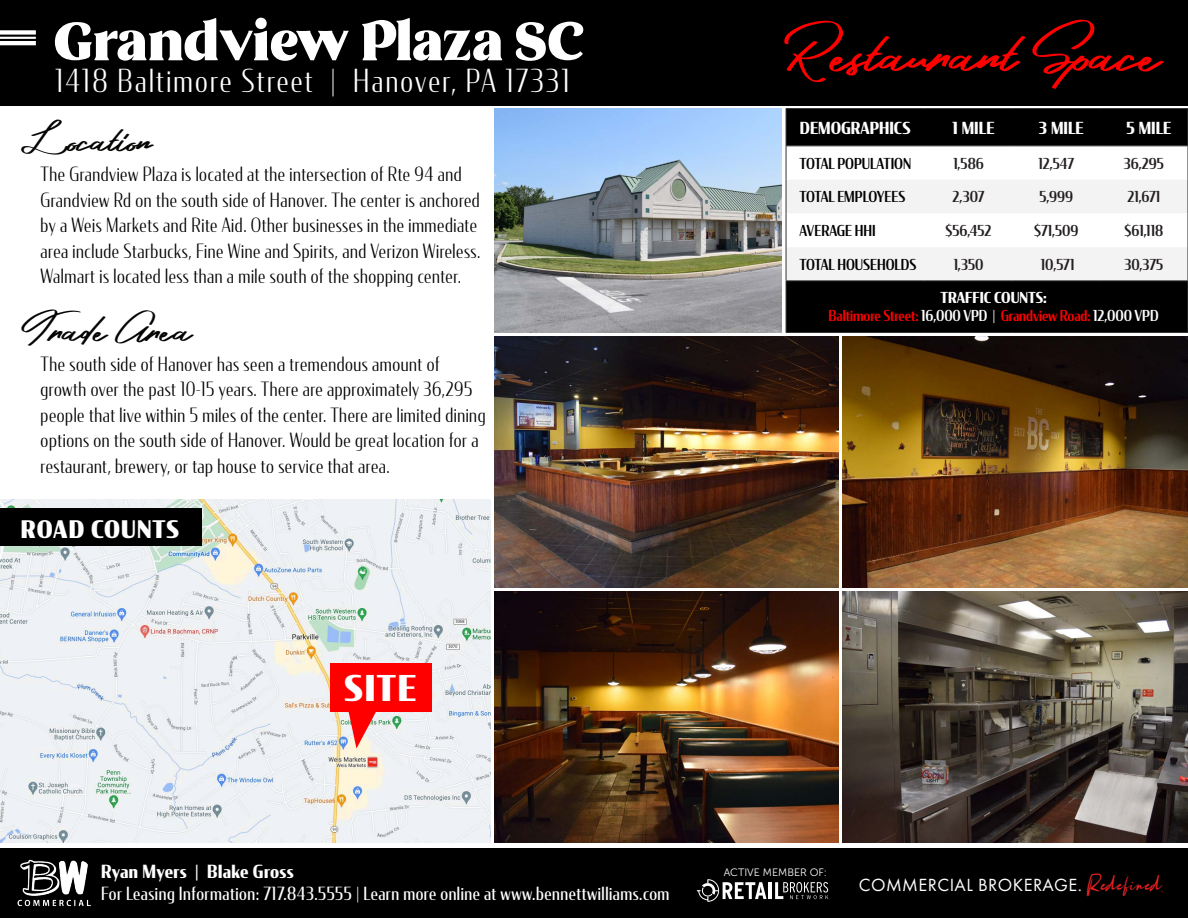
<style>
.page{position:relative;width:1188px;height:918px;background:#fff}
.page>*{position:absolute;margin:0;border:0;box-sizing:border-box;transform-origin:0 0}
.t1{font:60px "Hakim Yandi Designs";color:#f00}
.t2{font:54.45px "Brume";letter-spacing:-.005em;color:#fff}
.t3{font:37.5px "Hakim Yandi Designs";color:#040503}
.t4{font:900 35.25px "Condor Cond";color:#fff}
.t5{font:300 31.5px "Condor Cond";letter-spacing:.075em;color:#fff}
.t6{font:900 24px "Condor Cond";letter-spacing:.04em;color:#fff}
.t7{font:300 19.5px/25.5px "Condor Cond";letter-spacing:.03em;color:#000}
.t8{font:18.3px "Futura PT";letter-spacing:.025em;color:#fff}
.t9{font:18px "Condor Cond";letter-spacing:.03em;color:#fff}
.t10{font:700 18px "Condor Cond";letter-spacing:.025em;color:#fff}
.t11{font:700 16.5px "Condor Cond";color:#fff}
.t12{font:500 15px "Condor Cond";color:#231f20}
.t13{font:500 15px "Condor Cond";color:#000}
.t14{font:500 15px "Condor Cond";letter-spacing:-.005em;color:#f00}
.t15{font:700 15px "Condor Cond";color:#fff}
.t16{font:700 14.25px "Condor Cond";letter-spacing:.025em;color:#fff}
.t17{font:10.65px "Museo Sans 300";color:#fff}
.s1{color:#fff}
.s2{font-family:"Rotterdam";font-style:italic;font-size:27.6px;color:#ee2123}
</style>
<div class="page">
<div style="left:0;top:0;width:1188px;height:106px;background:#000"></div>
<div style="left:0;top:30px;width:36px;height:5px;background:#fff"></div>
<hr style="left:0;top:37px;width:36px;height:2px;background:#fff">
<hr style="left:0;top:41px;width:36px;height:4px;background:#fff">
<div style="left:2px;top:848px;width:1186px;height:70px;background:#000"></div>
<hr style="left:769px;top:882px;width:3px;height:17px;background:#fff">
<svg style="left:775px;top:882px;width:53px;height:17px"></svg>
<svg style="left:697px;top:879px;width:70px;height:23px"></svg>
<img style="left:17px;top:859px;width:74px;height:47px">
<div style="left:787px;top:109px;width:400px;height:223px;background:#000"></div>
<svg style="left:786px;top:146px;width:402px;height:135px"></svg>
<hr style="left:786px;top:146px;width:1px;height:34px;background:#333">
<hr style="left:1187px;top:146px;width:1px;height:34px;background:#333">
<hr style="left:786px;top:180px;width:1px;height:33px;background:#333">
<hr style="left:1187px;top:180px;width:1px;height:33px;background:#333">
<hr style="left:786px;top:213px;width:1px;height:34px;background:#333">
<hr style="left:1187px;top:213px;width:1px;height:34px;background:#333">
<hr style="left:786px;top:247px;width:1px;height:33px;background:#333">
<hr style="left:1187px;top:247px;width:1px;height:33px;background:#333">
<hr style="left:786px;top:281px;width:139px;height:1px;background:#333">
<hr style="left:786px;top:281px;width:1px;height:51px;background:#333">
<hr style="left:925px;top:281px;width:87px;height:1px;background:#333">
<hr style="left:1012px;top:281px;width:88px;height:1px;background:#333">
<hr style="left:1100px;top:281px;width:88px;height:1px;background:#333">
<hr style="left:1187px;top:281px;width:1px;height:51px;background:#333">
<hr style="left:786px;top:332px;width:139px;height:1px;background:#333">
<hr style="left:925px;top:332px;width:87px;height:1px;background:#333">
<hr style="left:1012px;top:332px;width:88px;height:1px;background:#333">
<hr style="left:1100px;top:332px;width:88px;height:1px;background:#333">
<hr style="left:786px;top:108px;width:139px;height:1px;background:#333">
<hr style="left:786px;top:109px;width:1px;height:37px;background:#333">
<hr style="left:925px;top:108px;width:87px;height:1px;background:#333">
<hr style="left:1012px;top:108px;width:88px;height:1px;background:#333">
<hr style="left:1100px;top:108px;width:88px;height:1px;background:#333">
<hr style="left:1187px;top:109px;width:1px;height:37px;background:#333">
<hr style="left:786px;top:145px;width:139px;height:1px;background:#323332">
<hr style="left:925px;top:145px;width:87px;height:1px;background:#323332">
<hr style="left:1012px;top:145px;width:88px;height:1px;background:#323332">
<hr style="left:1100px;top:145px;width:88px;height:1px;background:#323332">
<img style="left:0;top:500px;width:490px;height:342px">
<img style="left:495px;top:108px;width:286px;height:225px">
<img style="left:495px;top:337px;width:344px;height:250px">
<img style="left:495px;top:592px;width:344px;height:250px">
<img style="left:843px;top:337px;width:345px;height:250px">
<img style="left:843px;top:592px;width:345px;height:250px">
<div style="left:0;top:508px;width:202px;height:38px;background:#000"></div>
<svg style="left:346px;top:712px;width:33px;height:37px"></svg>
<div style="left:330px;top:664px;width:101px;height:48px;background:#f00"></div>
<h2 class="t2" style="left:54px;top:9px;width:532px">Grandview Plaza SC</h2>
<h3 class="t5" style="left:56px;top:61px;width:515px">1418 Baltimore Street | Hanover, PA 17331</h3>
<p class="t3" style="left:21px;top:117px;width:133px">Location</p>
<p class="t7" style="left:41px;top:161px;width:441px">The Grandview Plaza is located at the intersection of Rte 94 and Grandview Rd on the south side of Hanover. The center is anchored by a Weis Markets and Rite Aid. Other businesses in the immediate area include Starbucks, Fine Wine and Spirits, and Verizon Wireless.<br>Walmart is located less than a mile south of the shopping center.</p>
<p class="t3" style="left:21px;top:306px;width:173px">Trade Area</p>
<p class="t7" style="left:41px;top:350px;width:446px">The south side of Hanover has seen a tremendous amount of growth over the past 10-15 years. There are approximately 36,295 people that live within 5 miles of the center. There are limited dining options on the south side of Hanover. Would be great location for a restaurant, brewery, or tap house to service that area.</p>
<p class="t6" style="left:21px;top:513px;width:159px">ROAD COUNTS</p>
<p class="t4" style="left:345px;top:666px;width:73px">SITE</p>
<h1 class="t1" style="left:783px;top:15px;width:379px">Restaurant Space</h1>
<p class="t11" style="left:800px;top:117px;width:112px">DEMOGRAPHICS</p>
<p class="t11" style="left:953px;top:117px;width:43px">1 MILE</p>
<p class="t11" style="left:1039px;top:117px;width:46px">3 MILE</p>
<p class="t11" style="left:1127px;top:117px;width:46px">5 MILE</p>
<p class="t13" style="left:800px;top:154px;width:113px">TOTAL POPULATION</p>
<p class="t12" style="left:953px;top:154px;width:32px">1,586</p>
<p class="t12" style="left:1038px;top:154px;width:37px">12,547</p>
<p class="t12" style="left:1124px;top:154px;width:42px">36,295</p>
<p class="t13" style="left:800px;top:187px;width:107px">TOTAL EMPLOYEES</p>
<p class="t12" style="left:953px;top:187px;width:33px">2,307</p>
<p class="t12" style="left:1040px;top:187px;width:35px">5,999</p>
<p class="t12" style="left:1127px;top:187px;width:34px">21,671</p>
<p class="t13" style="left:800px;top:221px;width:78px">AVERAGE HHI</p>
<p class="t12" style="left:946px;top:221px;width:48px">$56,452</p>
<p class="t12" style="left:1034px;top:221px;width:46px">$71,509</p>
<p class="t12" style="left:1125px;top:221px;width:40px">$61,118</p>
<p class="t13" style="left:800px;top:255px;width:118px">TOTAL HOUSEHOLDS</p>
<p class="t12" style="left:954px;top:255px;width:31px">1,350</p>
<p class="t12" style="left:1041px;top:255px;width:35px">10,571</p>
<p class="t12" style="left:1124px;top:255px;width:40px">30,375</p>
<p class="t15" style="left:940px;top:288px;width:108px">TRAFFIC COUNTS:</p>
<p class="t14" style="left:829px;top:307px;width:332px">Baltimore Street: <span class="s1">16,000 VPD |</span> Grandview Road: <span class="s1">12,000 VPD</span></p>
<p class="t16" style="left:26px;top:857px;width:161px">Agent Name | Agent Name</p>
<p class="t10" style="left:101px;top:860px;width:194px">Ryan Myers | Blake Gross</p>
<p class="t9" style="left:101px;top:883px;width:570px">For Leasing Information: 717.843.5555 | Learn more online at www.bennettwilliams.com</p>
<p class="t17" style="left:724px;top:867px;width:105px">ACTIVE MEMBER OF:</p>
<p class="t8" style="left:859px;top:874px;width:305px">COMMERCIAL BROKERAGE. <span class="s2">Redefined.</span></p>
</div>
